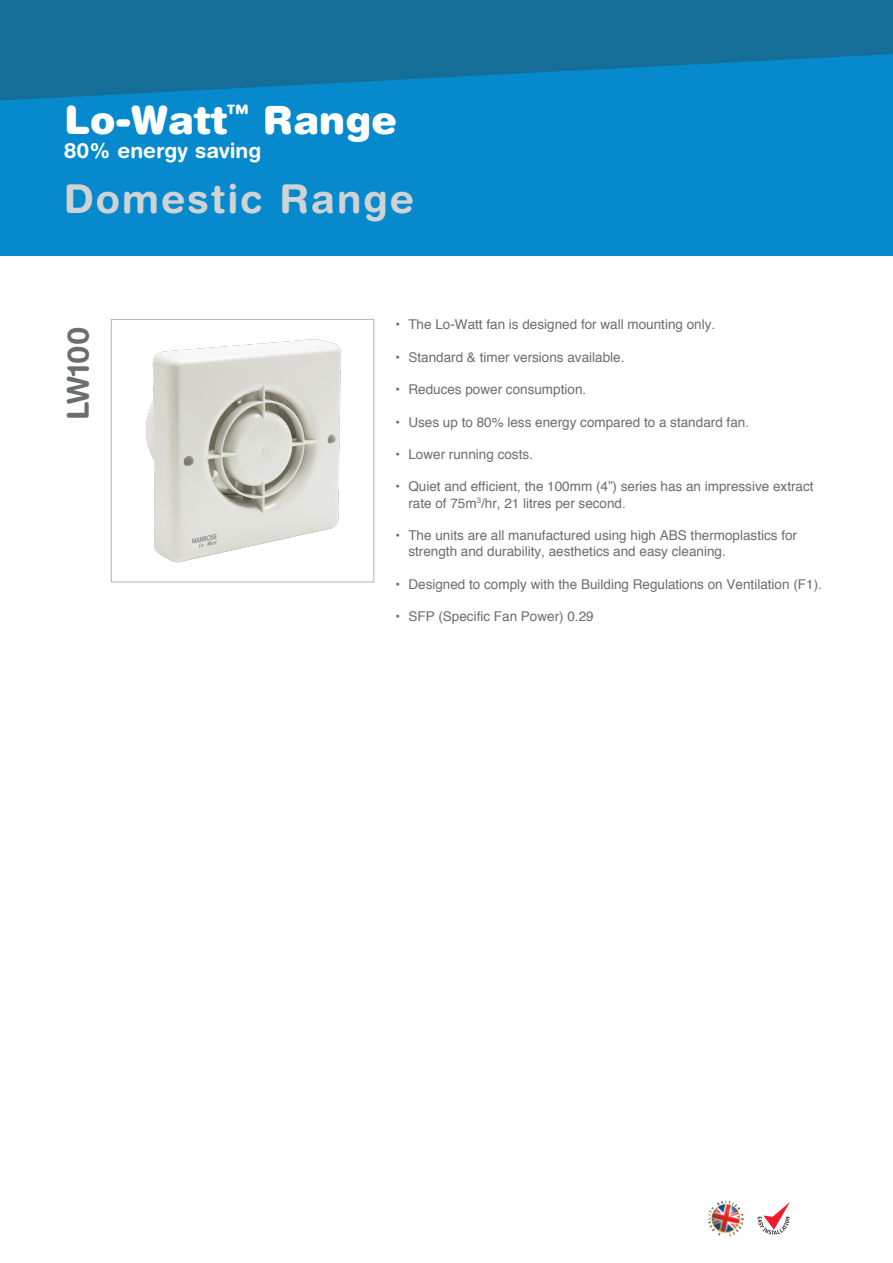
<style>
.page{position:relative;width:893px;height:1263px;background:#fff}
.page>*{position:absolute;margin:0;border:0;box-sizing:border-box;transform-origin:0 0}
.t1{font:700 39.75px "Helvetica Rounded";letter-spacing:.05em;color:#d1d2d4}
.Header_bold_light{font:900 39px "Helvetica Rounded";color:#fff}
.Vertical_text{font:700 30px "Helvetica Rounded";letter-spacing:-.005em;color:#6c6d70}
.smaller_head{font:700 21px "Helvetica Rounded";color:#fff}
.Bulleted_copy{font:13.5px/16.2px "Helvetica";color:#6c6d70}
</style>
<div class="page">
<svg style="left:708px;top:1201px;width:36px;height:35px"></svg>
<img style="left:710px;top:1204px;width:31px;height:30px">
<svg style="left:758px;top:1202px;width:32px;height:33px"></svg>
<img style="left:0;top:0;width:893px;height:255px">
<img style="left:145px;top:339px;width:196px;height:224px">
<div style="left:111px;top:319px;width:263px;height:263px;border:1px solid #bcbdc0"></div>
<p class="Header_bold_light" style="left:64px;top:95px;width:335px">Lo-Watt<sup>™</sup> Range</p>
<p class="smaller_head" style="left:64px;top:137px;width:199px">80% energy saving</p>
<h1 class="t1" style="left:64px;top:175px;width:352px">Domestic Range</h1>
<p class="Vertical_text" style="left:60px;top:420px;width:94px;rotate:-90deg">LW100</p>
<p class="Bulleted_copy" style="left:395px;top:316px;width:321px">• The Lo-Watt fan is designed for wall mounting only.</p>
<p class="Bulleted_copy" style="left:395px;top:349px;width:231px">• Standard &amp; timer versions available.</p>
<p class="Bulleted_copy" style="left:395px;top:381px;width:192px">• Reduces power consumption.</p>
<p class="Bulleted_copy" style="left:395px;top:413px;width:355px">• Uses up to 80% less energy compared to a standard fan.</p>
<p class="Bulleted_copy" style="left:395px;top:446px;width:139px">• Lower running costs.</p>
<p class="Bulleted_copy" style="left:408px;top:478px;width:407px;text-indent:-13px">• Quiet and efficient, the 100mm (4”) series has an impressive extract rate of 75m<sup>3</sup>/hr, 21 litres per second.</p>
<p class="Bulleted_copy" style="left:408px;top:527px;width:390px;text-indent:-13px">• The units are all manufactured using high ABS thermoplastics for strength and durability, aesthetics and easy cleaning.</p>
<p class="Bulleted_copy" style="left:395px;top:575px;width:428px">• Designed to comply with the Building Regulations on Ventilation (F1).</p>
<p class="Bulleted_copy" style="left:395px;top:608px;width:200px">• SFP (Specific Fan Power) 0.29</p>
</div>
